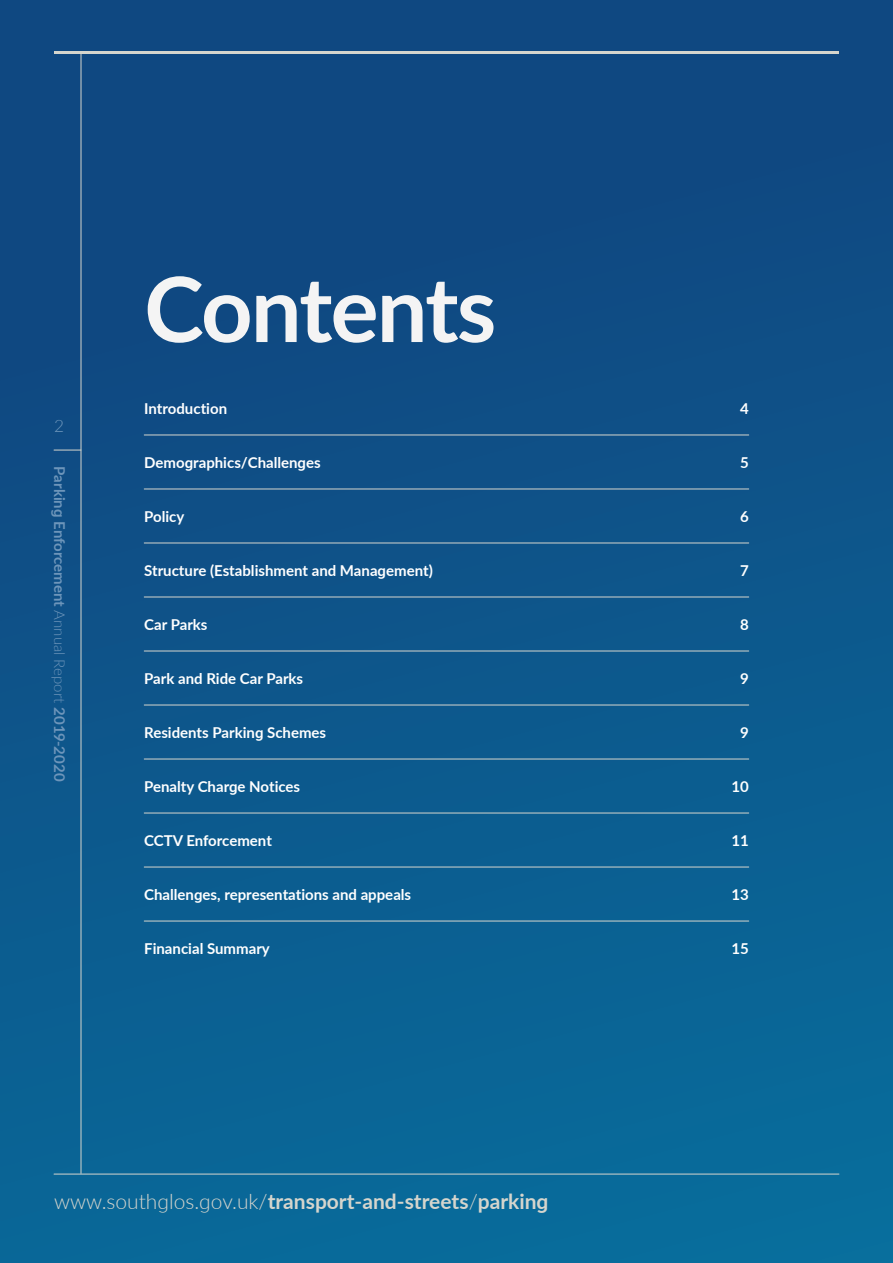
<style>
.page{position:relative;width:893px;height:1263px;background:#fff}
.page>*{position:absolute;margin:0;border:0;box-sizing:border-box;transform-origin:0 0}
.t1{font:700 90px "Lato";letter-spacing:-.025em;color:#f4f4f4}
.t2{font:700 21px "Lato";color:#d5d5cd}
.t3{font:300 17.25px "Lato";color:#6d95ba}
.t4{font:700 15px "Lato";color:#fff}
.t5{font:700 15px "Lato";color:#6d95ba}
.s1{font-weight:300}
</style>
<div class="page">
<div style="left:0;top:0;width:893px;height:1263px;background:linear-gradient(to bottom,#12437e,#0a6b9a)"></div>
<hr style="left:54px;top:1174px;width:785px;height:1px;background:#d5d5cd">
<hr style="left:54px;top:51px;width:785px;height:3px;background:#d5d5cd">
<hr style="left:81px;top:54px;width:1px;height:1120px;background:#d5d5cd">
<svg style="left:54px;top:450px;width:27px;height:1px"></svg>
<hr style="left:144px;top:435px;width:605px;height:1px;background:#d5d5cd">
<hr style="left:144px;top:489px;width:605px;height:1px;background:#d5d5cd">
<hr style="left:144px;top:543px;width:605px;height:1px;background:#d5d5cd">
<hr style="left:144px;top:597px;width:605px;height:1px;background:#d5d5cd">
<hr style="left:144px;top:651px;width:605px;height:1px;background:#d5d5cd">
<hr style="left:144px;top:705px;width:605px;height:1px;background:#d5d5cd">
<hr style="left:144px;top:759px;width:605px;height:1px;background:#d5d5cd">
<hr style="left:144px;top:813px;width:605px;height:1px;background:#d5d5cd">
<hr style="left:144px;top:867px;width:605px;height:1px;background:#d5d5cd">
<hr style="left:144px;top:921px;width:605px;height:1px;background:#d5d5cd">
<h1 class="t1" style="left:144px;top:243px;width:354px">Contents</h1>
<p class="t3" style="left:54px;top:414px;width:12px">2</p>
<p class="t5" style="left:70px;top:466px;width:316px;rotate:90deg">Parking Enforcement <span class="s1">Annual Report</span> 2019-2020</p>
<p class="t4" style="left:144px;top:398px;width:84px">Introduction</p>
<p class="t4" style="left:740px;top:398px;width:10px">4</p>
<p class="t4" style="left:144px;top:452px;width:178px">Demographics/Challenges</p>
<p class="t4" style="left:740px;top:452px;width:10px">5</p>
<p class="t4" style="left:144px;top:506px;width:42px">Policy</p>
<p class="t4" style="left:740px;top:506px;width:10px">6</p>
<p class="t4" style="left:144px;top:560px;width:290px">Structure (Establishment and Management)</p>
<p class="t4" style="left:740px;top:560px;width:10px">7</p>
<p class="t4" style="left:144px;top:614px;width:65px">Car Parks</p>
<p class="t4" style="left:740px;top:614px;width:10px">8</p>
<p class="t4" style="left:144px;top:668px;width:160px">Park and Ride Car Parks</p>
<p class="t4" style="left:740px;top:668px;width:10px">9</p>
<p class="t4" style="left:144px;top:722px;width:184px">Residents Parking Schemes</p>
<p class="t4" style="left:740px;top:722px;width:10px">9</p>
<p class="t4" style="left:144px;top:776px;width:157px">Penalty Charge Notices</p>
<p class="t4" style="left:731px;top:776px;width:19px">10</p>
<p class="t4" style="left:144px;top:830px;width:129px">CCTV Enforcement</p>
<p class="t4" style="left:731px;top:830px;width:19px">11</p>
<p class="t4" style="left:144px;top:884px;width:268px">Challenges, representations and appeals</p>
<p class="t4" style="left:731px;top:884px;width:19px">13</p>
<p class="t4" style="left:144px;top:938px;width:127px">Financial Summary</p>
<p class="t4" style="left:731px;top:938px;width:19px">15</p>
<h2 class="t2" style="left:54px;top:1186px;width:496px"><span class="s1">www.southglos.gov.uk/</span>transport-and-streets<span class="s1">/</span>parking</h2>
</div>
